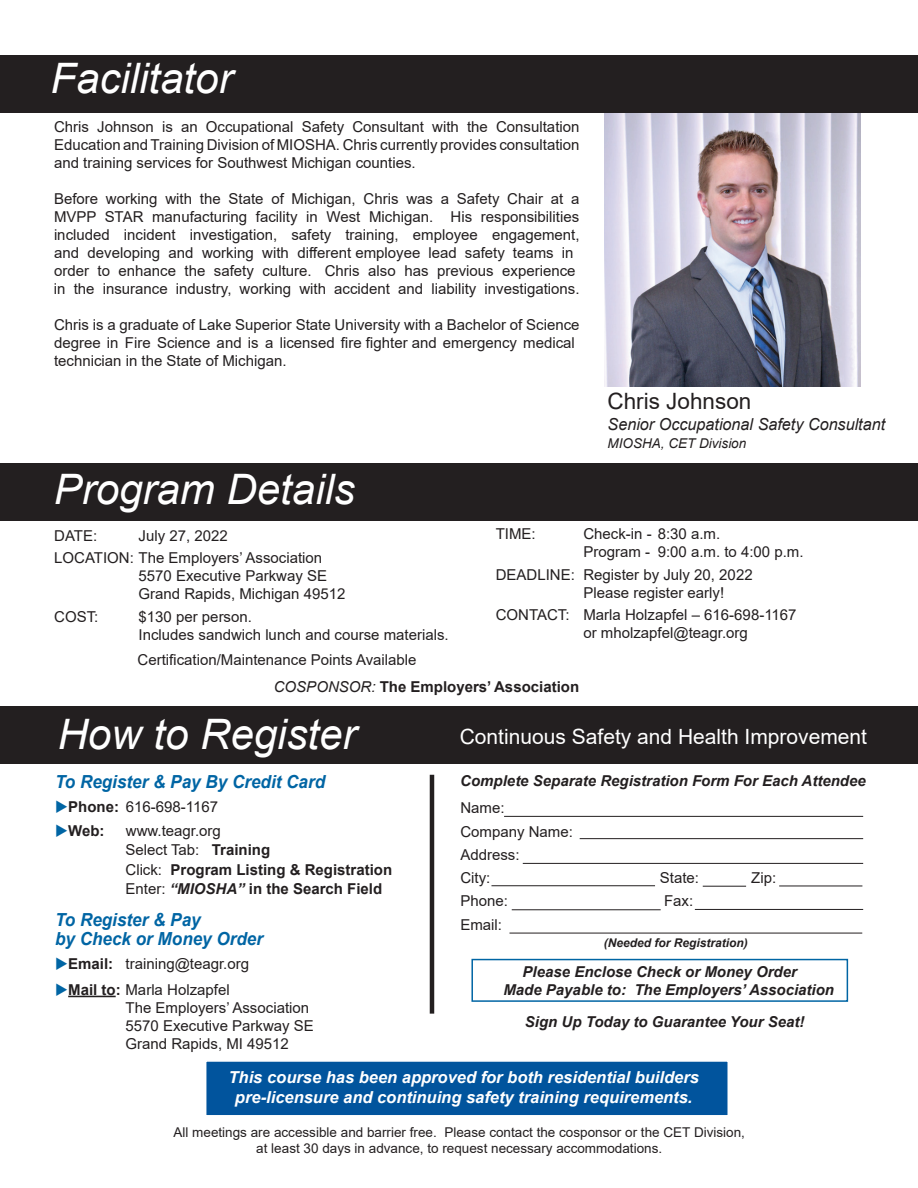
<style>
.page{position:relative;width:918px;height:1188px;background:#fff}
.page>*{position:absolute;margin:0;border:0;box-sizing:border-box;transform-origin:0 0}
.t1{font:italic 42px "Arial";color:#fff}
.t2{font:22.5px "Arial";color:#231f20}
.t3{font:21px "Arial";color:#fff}
.t4{font:italic 700 18px/19.5px "Arial";color:#0065a4;scale:.95 1}
.t5{font:italic 700 16.5px/19.5px "Arial";color:#fff;text-align:center}
.t6{font:italic 16.5px "Arial";color:#231f20}
.t7{font:15px/18px "Arial";color:#231f20}
.t8{font:italic 700 15px/18px "Arial";color:#231f20}
.t9{font:700 15px/19.5px "Arial";color:#231f20}
.t10{font:13.5px/15.8px "Arial";color:#231f20;text-align:center}
.t11{font:italic 13.5px "Arial";color:#231f20}
.t12{font:italic 700 12px "Arial";color:#231f20}
.s1{font-weight:400;font-style:italic}
.s2{color:#0065a4}
.s3{font-weight:700}
.s4{font-weight:400}
.s5{font-style:italic}
</style>
<div class="page">
<img style="left:605px;top:112px;width:256px;height:275px">
<div style="left:0;top:463px;width:918px;height:58px;background:#231f20"></div>
<div style="left:0;top:706px;width:918px;height:58px;background:#231f20"></div>
<div style="left:0;top:55px;width:918px;height:57px;background:#231f20"></div>
<div style="left:205px;top:1060px;width:524px;height:57px;background:#01549d;border:2px solid #fff"></div>
<hr style="left:430px;top:775px;width:4px;height:239px;background:#231f20">
<hr style="left:504px;top:816px;width:359px;height:1px;background:#231f20">
<hr style="left:580px;top:838px;width:283px;height:1px;background:#231f20">
<hr style="left:491px;top:885px;width:164px;height:1px;background:#231f20">
<hr style="left:703px;top:886px;width:43px;height:1px;background:#231f20">
<hr style="left:779px;top:886px;width:83px;height:1px;background:#231f20">
<hr style="left:695px;top:909px;width:168px;height:1px;background:#231f20">
<hr style="left:509px;top:933px;width:353px;height:1px;background:#231f20">
<hr style="left:523px;top:863px;width:340px;height:1px;background:#231f20">
<hr style="left:512px;top:910px;width:149px;height:1px;background:#231f20">
<div style="left:471px;top:959px;width:377px;height:43px;border:2px solid #0065a4"></div>
<hr style="left:68px;top:996px;width:48px;height:1px;background:#231f20">
<h1 class="t1" style="left:51px;top:51px;width:184px">Facilitator</h1>
<p class="t7" style="left:54px;top:117px;width:527px;text-align:justify">Chris Johnson is an Occupational Safety Consultant with the Consultation Education and Training Division of MIOSHA. Chris currently provides consultation and training services for Southwest Michigan counties.</p>
<p class="t7" style="left:54px;top:189px;width:527px">Before working with the State of Michigan, Chris was a Safety Chair at a MVPP STAR manufacturing facility in West Michigan. His responsibilities included incident investigation, safety training, employee engagement, and developing and working with different employee lead safety teams in order to enhance the safety culture. Chris also has previous experience in the insurance industry, working with accident and liability investigations.</p>
<p class="t7" style="left:54px;top:315px;width:527px">Chris is a graduate of Lake Superior State University with a Bachelor of Science degree in Fire Science and is a licensed fire fighter and emergency medical technician in the State of Michigan.</p>
<h1 class="t1" style="left:54px;top:462px;width:303px">Program Details</h1>
<h2 class="t2" style="left:608px;top:386px;width:145px">Chris Johnson</h2>
<p class="t6" style="left:608px;top:413px;width:279px">Senior Occupational Safety Consultant</p>
<p class="t11" style="left:608px;top:434px;width:140px">MIOSHA, CET Division</p>
<p class="t7" style="left:496px;top:525px;width:42px">TIME:</p>
<p class="t7" style="left:583px;top:525px;width:222px">Check-in - 8:30 a.m.<br>Program - 9:00 a.m. to 4:00 p.m.</p>
<p class="t7" style="left:583px;top:566px;width:171px;text-indent:-88px">DEADLINE: Register by July 20, 2022<br>Please register early!</p>
<p class="t7" style="left:583px;top:606px;width:215px;text-indent:-88px">CONTACT: Marla Holzapfel – 616-698-1167 or mholzapfel@teagr.org</p>
<p class="t9" style="left:274px;top:678px;width:307px"><span class="s1">COSPONSOR:</span> The Employers’ Association</p>
<p class="t7" style="left:54px;top:524px;width:270px;line-height:22.5px;text-indent:84px">July 27, 2022<br>LOCATION: The Employers’ Association</p>
<p class="t7" style="left:139px;top:567px;width:208px">5570 Executive Parkway SE<br>Grand Rapids, Michigan 49512</p>
<p class="t7" style="left:54px;top:607px;width:46px">COST:</p>
<p class="t7" style="left:139px;top:607px;width:312px">$130 per person.<br>Includes sandwich lunch and course materials.</p>
<p class="t7" style="left:138px;top:650px;width:281px">Certification/Maintenance Points Available</p>
<p class="t7" style="left:54px;top:526px;width:45px">DATE:</p>
<h1 class="t1" style="left:58px;top:707px;width:300px">How to Register</h1>
<p class="t4" style="left:55px;top:772px;width:286px">To Register &amp; Pay By Credit Card</p>
<p class="t7" style="left:55px;top:798px;width:165px"><span class="s2">◆</span><span class="s3">Phone:</span> 616-698-1167</p>
<p class="t9" style="left:55px;top:821px;width:51px"><span class="s2">◆</span>Web:</p>
<p class="t9" style="left:126px;top:821px;width:268px"><span class="s4">www.teagr.org<br>Select Tab:</span> Training<br><span class="s4">Click:</span> Program Listing &amp; Registration<br><span class="s4">Enter:</span> <span class="s5">“MIOSHA”</span> in the Search Field</p>
<p class="t4" style="left:55px;top:910px;width:221px">To Register &amp; Pay<br>by Check or Money Order</p>
<p class="t7" style="left:55px;top:955px;width:196px"><span class="s2">◆</span><span class="s3">Email:</span> training@teagr.org</p>
<p class="t7" style="left:126px;top:981px;width:190px;text-indent:-70px"><span class="s2">◆</span><span class="s3">Mail to:</span> Marla Holzapfel<br>The Employers’ Association<br>5570 Executive Parkway SE<br>Grand Rapids, MI 49512</p>
<h3 class="t3" style="left:460px;top:722px;width:409px">Continuous Safety and Health Improvement</h3>
<p class="t8" style="left:460px;top:773px;width:407px">Complete Separate Registration Form For Each Attendee</p>
<p class="t7" style="left:460px;top:796px;width:114px;line-height:23.2px">Name:<br>Company Name:<br>Address:<br>City:</p>
<p class="t7" style="left:660px;top:869px;width:41px">State:</p>
<p class="t7" style="left:751px;top:869px;width:27px">Zip:</p>
<p class="t7" style="left:460px;top:892px;width:49px">Phone:</p>
<p class="t7" style="left:664px;top:892px;width:31px">Fax:</p>
<p class="t7" style="left:460px;top:915px;width:43px">Email:</p>
<p class="t12" style="left:604px;top:935px;width:146px">(Needed for Registration)</p>
<p class="t8" style="left:503px;top:963px;width:332px;text-indent:19px">Please Enclose Check or Money Order<br>Made Payable to: The Employers’ Association</p>
<p class="t8" style="left:525px;top:1013px;width:281px">Sign Up Today to Guarantee Your Seat!</p>
<p class="t5" style="left:229px;top:1068px;width:472px">This course has been approved for both residential builders pre-licensure and continuing safety training requirements.</p>
<p class="t10" style="left:174px;top:1124px;width:573px">All meetings are accessible and barrier free. Please contact the cosponsor or the CET Division, at least 30 days in advance, to request necessary accommodations.</p>
</div>
